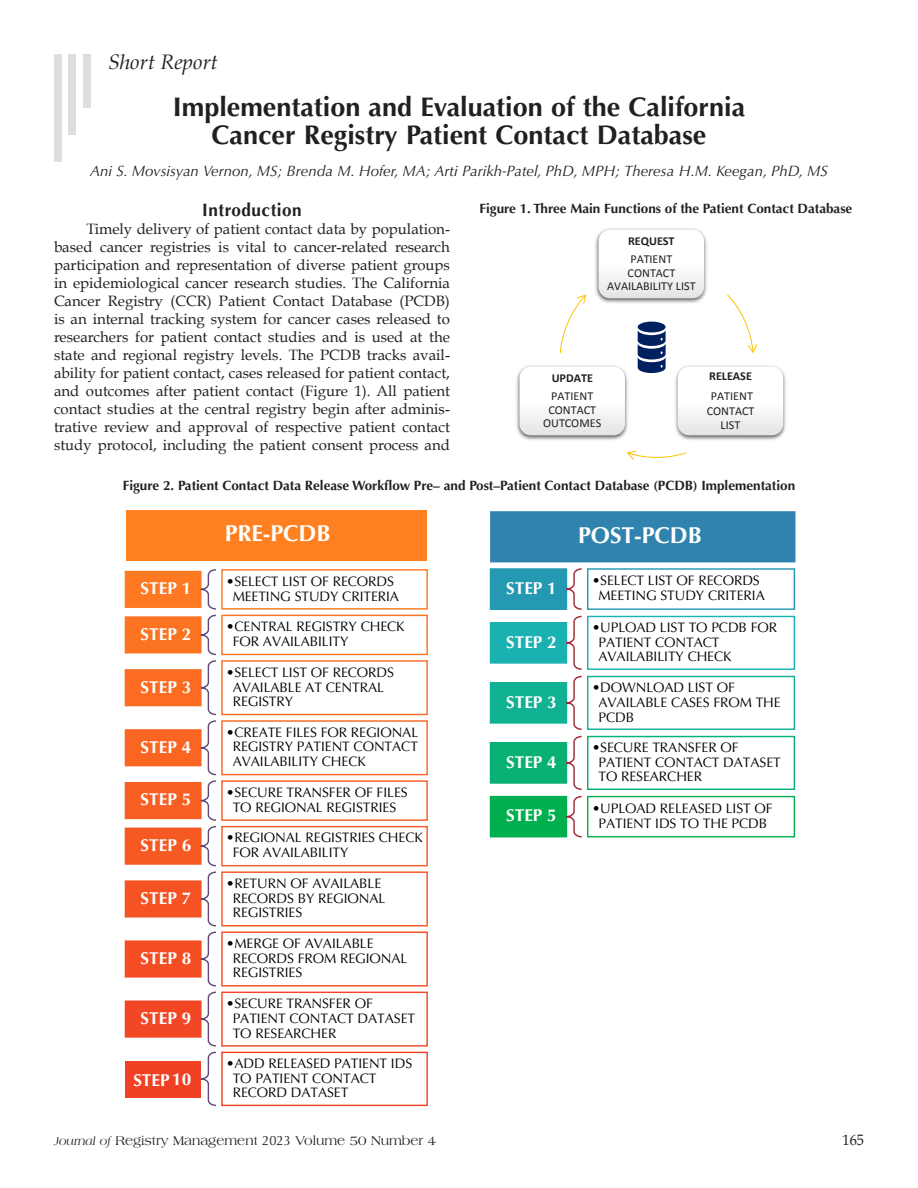
<style>
.page{position:relative;width:918px;height:1188px;background:#fff}
.page>*{position:absolute;margin:0;border:0;box-sizing:border-box;transform-origin:0 0}
.t1{font:700 27px/28.5px "Optima LT Std";color:#231f20;text-align:center}
.t2{font:700 22.95px "Optima LT Std";color:#fff}
.t3{font:italic 21px "Book Antiqua";color:#231f20}
.t4{font:700 18px "Optima LT Std";letter-spacing:.03em;color:#231f20;scale:.95 1}
.t5{font:700 17.25px "Optima LT Std";color:#fff}
.t6{font:15px/18px "Book Antiqua";color:#231f20;text-align:justify}
.t7{font:italic 15px "Optima LT Std";color:#231f20}
.t8{font:15px "Book Antiqua";color:#231f20;scale:.95 1}
.t9{font:13.8px/14.9px "Optima LT Std";letter-spacing:-.005em;color:#000}
.t10{font:700 13.5px "Optima LT Std";color:#231f20}
.t11{font:13.5px "Americana Std";color:#231f20;scale:.95 1}
.t12{font:12.15px/13.4px "Calibri";color:#231f20;text-align:center}
.t13{font:700 12.15px "Calibri";color:#231f20}
.s1{font-style:italic;font-size:12px}
.s2{font-family:"Optima LT Std"}
</style>
<div class="page">
<div style="left:54px;top:54px;width:8px;height:108px;background:#dcdddf"></div>
<div style="left:68px;top:54px;width:8px;height:81px;background:#dcdddf"></div>
<div style="left:83px;top:54px;width:7px;height:54px;background:#dcdddf"></div>
<div style="left:638px;top:322px;width:28px;height:10px;background:#002060;border-radius:50%"></div>
<svg style="left:638px;top:330px;width:28px;height:43px"></svg>
<img style="left:595px;top:228px;width:112px;height:75px">
<svg style="left:599px;top:230px;width:105px;height:68px"></svg>
<svg style="left:727px;top:294px;width:31px;height:60px"></svg>
<img style="left:675px;top:365px;width:111px;height:75px">
<img style="left:694px;top:365px;width:78px;height:75px">
<svg style="left:678px;top:367px;width:105px;height:68px"></svg>
<svg style="left:627px;top:450px;width:60px;height:10px"></svg>
<img style="left:516px;top:365px;width:112px;height:75px">
<img style="left:530px;top:365px;width:85px;height:75px">
<svg style="left:519px;top:367px;width:106px;height:68px"></svg>
<svg style="left:560px;top:294px;width:26px;height:59px"></svg>
<div style="left:126px;top:510px;width:301px;height:50px;background:#ff8021"></div>
<div style="left:125px;top:572px;width:76px;height:35px;background:#fe7921"></div>
<div style="left:125px;top:571px;width:77px;height:37px;border:1px solid #fe7921"></div>
<div style="left:221px;top:569px;width:207px;height:41px;border:1px solid #fe7921"></div>
<div style="left:125px;top:617px;width:76px;height:36px;background:#fc7321"></div>
<div style="left:125px;top:616px;width:77px;height:37px;border:1px solid #fc7321"></div>
<div style="left:221px;top:615px;width:207px;height:40px;border:1px solid #fc7321"></div>
<div style="left:125px;top:670px;width:76px;height:36px;background:#fb6c22"></div>
<div style="left:125px;top:669px;width:77px;height:37px;border:1px solid #fb6c22"></div>
<div style="left:221px;top:660px;width:207px;height:55px;border:1px solid #fb6c22"></div>
<div style="left:125px;top:730px;width:76px;height:36px;background:#fa6622"></div>
<div style="left:125px;top:729px;width:77px;height:37px;border:1px solid #fa6622"></div>
<div style="left:221px;top:720px;width:207px;height:55px;border:1px solid #fa6622"></div>
<div style="left:125px;top:783px;width:76px;height:35px;background:#f85f22"></div>
<div style="left:125px;top:782px;width:77px;height:37px;border:1px solid #f85f22"></div>
<div style="left:221px;top:780px;width:207px;height:41px;border:1px solid #f85f22"></div>
<div style="left:125px;top:828px;width:76px;height:36px;background:#f75923"></div>
<div style="left:125px;top:828px;width:77px;height:37px;border:1px solid #f75923"></div>
<div style="left:221px;top:826px;width:207px;height:40px;border:1px solid #f75923"></div>
<div style="left:125px;top:881px;width:76px;height:36px;background:#f55323"></div>
<div style="left:125px;top:880px;width:77px;height:38px;border:1px solid #f55323"></div>
<div style="left:221px;top:871px;width:207px;height:55px;border:1px solid #f55323"></div>
<div style="left:125px;top:941px;width:76px;height:36px;background:#f44d23"></div>
<div style="left:125px;top:940px;width:77px;height:38px;border:1px solid #f44d23"></div>
<div style="left:221px;top:932px;width:207px;height:55px;border:1px solid #f44d23"></div>
<div style="left:125px;top:1001px;width:76px;height:36px;background:#f24724"></div>
<div style="left:125px;top:1001px;width:77px;height:37px;border:1px solid #f24724"></div>
<div style="left:221px;top:992px;width:207px;height:55px;border:1px solid #f24724"></div>
<div style="left:125px;top:1061px;width:76px;height:37px;background:#f14124"></div>
<svg style="left:199px;top:569px;width:17px;height:538px"></svg>
<div style="left:221px;top:1052px;width:207px;height:54px;border:1px solid #f14124"></div>
<div style="left:491px;top:512px;width:304px;height:50px;background:#3083af"></div>
<div style="left:490px;top:511px;width:305px;height:51px;border:1px solid #3083af"></div>
<div style="left:491px;top:569px;width:75px;height:40px;background:#2599b1"></div>
<div style="left:490px;top:568px;width:77px;height:42px;border:1px solid #2599b1"></div>
<div style="left:587px;top:568px;width:208px;height:42px;border:1px solid #2599b1"></div>
<div style="left:491px;top:623px;width:75px;height:40px;background:#1ab2b0"></div>
<div style="left:490px;top:622px;width:77px;height:42px;border:1px solid #1ab2b0"></div>
<div style="left:587px;top:616px;width:208px;height:54px;border:1px solid #1ab2b0"></div>
<div style="left:491px;top:683px;width:75px;height:40px;background:#11b294"></div>
<div style="left:490px;top:682px;width:77px;height:42px;border:1px solid #11b294"></div>
<div style="left:587px;top:676px;width:208px;height:54px;border:1px solid #11b294"></div>
<div style="left:491px;top:743px;width:75px;height:40px;background:#08b173"></div>
<div style="left:490px;top:742px;width:77px;height:42px;border:1px solid #08b173"></div>
<div style="left:587px;top:736px;width:208px;height:54px;border:1px solid #08b173"></div>
<div style="left:491px;top:797px;width:75px;height:40px;background:#00b050"></div>
<div style="left:490px;top:796px;width:77px;height:41px;border:1px solid #00b050"></div>
<svg style="left:565px;top:568px;width:17px;height:270px"></svg>
<div style="left:587px;top:796px;width:208px;height:41px;border:1px solid #00b050"></div>
<h3 class="t3" style="left:108px;top:50px;width:111px">Short Report</h3>
<h1 class="t1" style="left:173px;top:93px;width:574px">Implementation and Evaluation of the California<br>Cancer Registry Patient Contact Database</h1>
<p class="t7" style="left:90px;top:162px;width:740px">Ani S. Movsisyan Vernon, MS; Brenda M. Hofer, MA; Arti Parikh-Patel, PhD, MPH; Theresa H.M. Keegan, PhD, MS</p>
<h3 class="t4" style="left:202px;top:199px;width:106px">Introduction</h3>
<p class="t6" style="left:54px;top:220px;width:398px;text-indent:32px">Timely delivery of patient contact data by population&shy;based cancer registries is vital to cancer-related research participation and representation of diverse patient groups in epidemiological cancer research studies. The California Cancer Registry (CCR) Patient Contact Database (PCDB) is an internal tracking system for cancer cases released to researchers for patient contact studies and is used at the state and regional registry levels. The PCDB tracks avail&shy;ability for patient contact, cases released for patient contact, and outcomes after patient contact (Figure 1). All patient contact studies at the central registry begin after adminis&shy;trative review and approval of respective patient contact study protocol, including the patient consent process and</p>
<p class="t10" style="left:480px;top:200px;width:374px">Figure 1. Three Main Functions of the Patient Contact Database</p>
<p class="t13" style="left:628px;top:232px;width:48px">REQUEST</p>
<p class="t12" style="left:607px;top:252px;width:90px">PATIENT<br>CONTACT<br>AVAILABILITY LIST</p>
<p class="t13" style="left:709px;top:367px;width:44px">RELEASE</p>
<p class="t12" style="left:707px;top:388px;width:49px;line-height:15px">PATIENT<br>CONTACT<br>LIST</p>
<p class="t13" style="left:552px;top:369px;width:43px">UPDATE</p>
<p class="t12" style="left:543px;top:389px;width:60px">PATIENT<br>CONTACT<br>OUTCOMES</p>
<p class="t10" style="left:123px;top:477px;width:674px">Figure 2. Patient Contact Data Release Workflow Pre– and Post–Patient Contact Database (PCDB) Implementation</p>
<h2 class="t2" style="left:225px;top:520px;width:107px">PRE-PCDB</h2>
<p class="t5" style="left:141px;top:578px;width:52px">STEP 1</p>
<p class="t9" style="left:226px;top:574px;width:174px;text-align:center">•SELECT LIST OF RECORDS<br>MEETING STUDY CRITERIA</p>
<p class="t5" style="left:141px;top:624px;width:52px">STEP 2</p>
<p class="t9" style="left:233px;top:619px;width:173px;text-indent:-6px">•CENTRAL REGISTRY CHECK<br>FOR AVAILABILITY</p>
<p class="t5" style="left:141px;top:677px;width:52px">STEP 3</p>
<p class="t9" style="left:233px;top:665px;width:163px;text-indent:-6px">•SELECT LIST OF RECORDS<br>AVAILABLE AT CENTRAL<br>REGISTRY</p>
<p class="t5" style="left:141px;top:737px;width:52px">STEP 4</p>
<p class="t9" style="left:233px;top:725px;width:187px;text-align:justify;text-indent:-6px">•CREATE FILES FOR REGIONAL REGISTRY PATIENT CONTACT AVAILABILITY CHECK</p>
<p class="t5" style="left:141px;top:789px;width:52px">STEP 5</p>
<p class="t9" style="left:226px;top:785px;width:183px;text-align:center">•SECURE TRANSFER OF FILES<br>TO REGIONAL REGISTRIES</p>
<p class="t5" style="left:141px;top:835px;width:52px">STEP 6</p>
<p class="t9" style="left:233px;top:831px;width:192px;text-indent:-6px">•REGIONAL REGISTRIES CHECK<br>FOR AVAILABILITY</p>
<p class="t5" style="left:141px;top:888px;width:52px">STEP 7</p>
<p class="t9" style="left:233px;top:876px;width:154px;text-indent:-6px">•RETURN OF AVAILABLE<br>RECORDS BY REGIONAL<br>REGISTRIES</p>
<p class="t5" style="left:141px;top:948px;width:52px">STEP 8</p>
<p class="t5" style="left:141px;top:1008px;width:52px">STEP 9</p>
<p class="t5" style="left:133px;top:1070px;width:59px">STEP 10</p>
<p class="t9" style="left:233px;top:936px;width:176px;text-indent:-6px">•MERGE OF AVAILABLE<br>RECORDS FROM REGIONAL<br>REGISTRIES</p>
<p class="t9" style="left:233px;top:996px;width:184px;text-indent:-6px">•SECURE TRANSFER OF<br>PATIENT CONTACT DATASET<br>TO RESEARCHER</p>
<p class="t9" style="left:233px;top:1056px;width:181px;text-indent:-6px">•ADD RELEASED PATIENT IDS<br>TO PATIENT CONTACT<br>RECORD DATASET</p>
<h2 class="t2" style="left:578px;top:522px;width:125px">POST-PCDB</h2>
<p class="t5" style="left:506px;top:578px;width:52px">STEP 1</p>
<p class="t9" style="left:592px;top:574px;width:174px;text-align:center">•SELECT LIST OF RECORDS<br>MEETING STUDY CRITERIA</p>
<p class="t5" style="left:506px;top:632px;width:52px">STEP 2</p>
<p class="t9" style="left:598px;top:620px;width:180px;text-indent:-6px">•UPLOAD LIST TO PCDB FOR<br>PATIENT CONTACT<br>AVAILABILITY CHECK</p>
<p class="t5" style="left:506px;top:692px;width:52px">STEP 3</p>
<p class="t5" style="left:506px;top:752px;width:52px">STEP 4</p>
<p class="t9" style="left:598px;top:680px;width:184px;text-indent:-6px">•DOWNLOAD LIST OF<br>AVAILABLE CASES FROM THE<br>PCDB</p>
<p class="t9" style="left:598px;top:740px;width:184px;text-indent:-6px">•SECURE TRANSFER OF<br>PATIENT CONTACT DATASET<br>TO RESEARCHER</p>
<p class="t5" style="left:506px;top:806px;width:52px">STEP 5</p>
<p class="t9" style="left:592px;top:801px;width:182px;text-align:center">•UPLOAD RELEASED LIST OF<br>PATIENT IDS TO THE PCDB</p>
<p class="t11" style="left:54px;top:1133px;width:404px"><span class="s1">Journal of</span> Registry Management <span class="s2">2023</span> Volume 50 Number 4</p>
<p class="t8" style="left:843px;top:1131px;width:24px">165</p>
</div>
